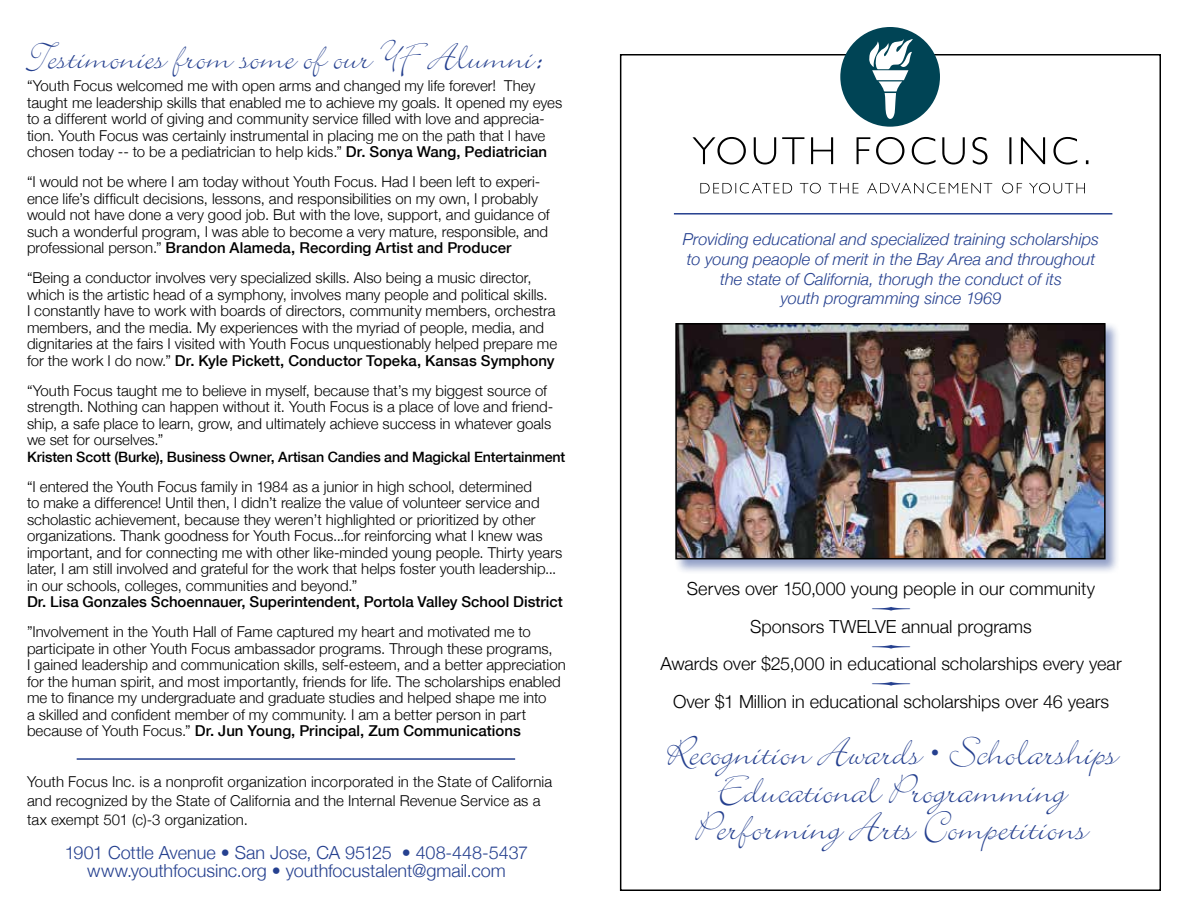
<style>
.page{position:relative;width:1188px;height:918px;background:#fff}
.page>*{position:absolute;margin:0;border:0;box-sizing:border-box;transform-origin:0 0}
.t1{font:45px/37.5px "Bickley Script Plain";color:#25408f;text-align:center}
.t2{font:42px "Bickley Script Plain";letter-spacing:.005em;color:#25408f}
.t3{font:300 18px/37.5px "Helvetica Neue";color:#000;text-align:center}
.t4{font:300 18px/18.8px "Helvetica Neue";color:#25408f;text-align:center}
.t5{font:italic 300 16.5px/19.8px "Helvetica Neue";color:#25408f;text-align:center}
.t6{font:300 15px/16.5px "Helvetica Neue";color:#000}
.t7{font:500 15px "Helvetica Neue";color:#000}
.t8{font:500 14.25px "Helvetica Neue";letter-spacing:-.01em;color:#000}
.s1{font-weight:500}
.s2{font-size:39px}
</style>
<div class="page">
<div style="left:840px;top:27px;width:100px;height:100px;background:#045;border-radius:50%"></div>
<svg style="left:869px;top:39px;width:44px;height:80px"></svg>
<svg style="left:700px;top:183px;width:385px;height:10px"></svg>
<svg style="left:693px;top:137px;width:395px;height:28px"></svg>
<hr style="left:674px;top:213px;width:438px;height:2px;background:#25408f">
<div style="left:674px;top:322px;width:446px;height:252px;background:#25408f;opacity:.5"></div>
<img style="left:678px;top:326px;width:425px;height:230px">
<div style="left:675px;top:323px;width:431px;height:236px;border:2px solid #000"></div>
<hr style="left:77px;top:758px;width:438px;height:2px;background:#25408f">
<h2 class="t2" style="left:27px;top:29px;width:519px">Testimonies from some of our YF Alumni:</h2>
<p class="t6" style="left:27px;top:77px;width:537px">“Youth Focus welcomed me with open arms and changed my life forever! They taught me leadership skills that enabled me to achieve my goals. It opened my eyes to a different world of giving and community service filled with love and apprecia&shy;tion. Youth Focus was certainly instrumental in placing me on the path that I have chosen today -- to be a pediatrician to help kids.” <span class="s1">Dr. Sonya Wang, Pediatrician</span></p>
<p class="t6" style="left:27px;top:173px;width:524px">“I would not be where I am today without Youth Focus. Had I been left to experi&shy;ence life’s difficult decisions, lessons, and responsibilities on my own, I probably would not have done a very good job. But with the love, support, and guidance of such a wonderful program, I was able to become a very mature, responsible, and professional person.” <span class="s1">Brandon Alameda, Recording Artist and Producer</span></p>
<p class="t6" style="left:27px;top:269px;width:532px">“Being a conductor involves very specialized skills. Also being a music director, which is the artistic head of a symphony, involves many people and political skills.<br>I constantly have to work with boards of directors, community members, orchestra members, and the media. My experiences with the myriad of people, media, and dignitaries at the fairs I visited with Youth Focus unquestionably helped prepare me for the work I do now.” <span class="s1">Dr. Kyle Pickett, Conductor Topeka, Kansas Symphony</span></p>
<p class="t6" style="left:27px;top:381px;width:528px">“Youth Focus taught me to believe in myself, because that’s my biggest source of strength. Nothing can happen without it. Youth Focus is a place of love and friend&shy;ship, a safe place to learn, grow, and ultimately achieve success in whatever goals we set for ourselves.”</p>
<p class="t8" style="left:27px;top:445px;width:540px">Kristen Scott (Burke), Business Owner, Artisan Candies and Magickal Entertainment</p>
<p class="t6" style="left:27px;top:477px;width:537px">“I entered the Youth Focus family in 1984 as a junior in high school, determined<br>to make a difference! Until then, I didn’t realize the value of volunteer service and scholastic achievement, because they weren’t highlighted or prioritized by other organizations. Thank goodness for Youth Focus...for reinforcing what I knew was important, and for connecting me with other like-minded young people. Thirty years later, I am still involved and grateful for the work that helps foster youth leadership... in our schools, colleges, communities and beyond.”</p>
<p class="t7" style="left:27px;top:590px;width:537px">Dr. Lisa Gonzales Schoennauer, Superintendent, Portola Valley School District</p>
<p class="t6" style="left:27px;top:623px;width:540px">”Involvement in the Youth Hall of Fame captured my heart and motivated me to participate in other Youth Focus ambassador programs. Through these programs,<br>I gained leadership and communication skills, self-esteem, and a better appreciation for the human spirit, and most importantly, friends for life. The scholarships enabled me to finance my undergraduate and graduate studies and helped shape me into<br>a skilled and confident member of my community. I am a better person in part because of Youth Focus.” <span class="s1">Dr. Jun Young, Principal, Zum Communications</span></p>
<p class="t6" style="left:27px;top:772px;width:527px;line-height:18.8px">Youth Focus Inc. is a nonprofit organization incorporated in the State of California and recognized by the State of California and the Internal Revenue Service as a tax exempt 501 (c)‐3 organization.</p>
<p class="t4" style="left:65px;top:842px;width:465px">1901 Cottle Avenue • San Jose, CA 95125 • 408‐448‐5437 www.youthfocusinc.org • youthfocustalent@gmail.com</p>
<p class="t5" style="left:683px;top:228px;width:418px">Providing educational and specialized training scholarships to young peaople of merit in the Bay Area and throughout the state of California, thorugh the conduct of its<br>youth programming since 1969</p>
<p class="t3" style="left:661px;top:569px;width:463px">Serves over 150,000 young people in our community Sponsors TWELVE annual programs<br>Awards over $25,000 in educational scholarships every year Over $1 Million in educational scholarships over 46 years</p>
<h1 class="t1" style="left:665px;top:730px;width:454px">Recognition Awards <span class="s2">•</span> Scholarships<br>Educational Programming<br>Performing Arts Competitions</h1>
</div>
